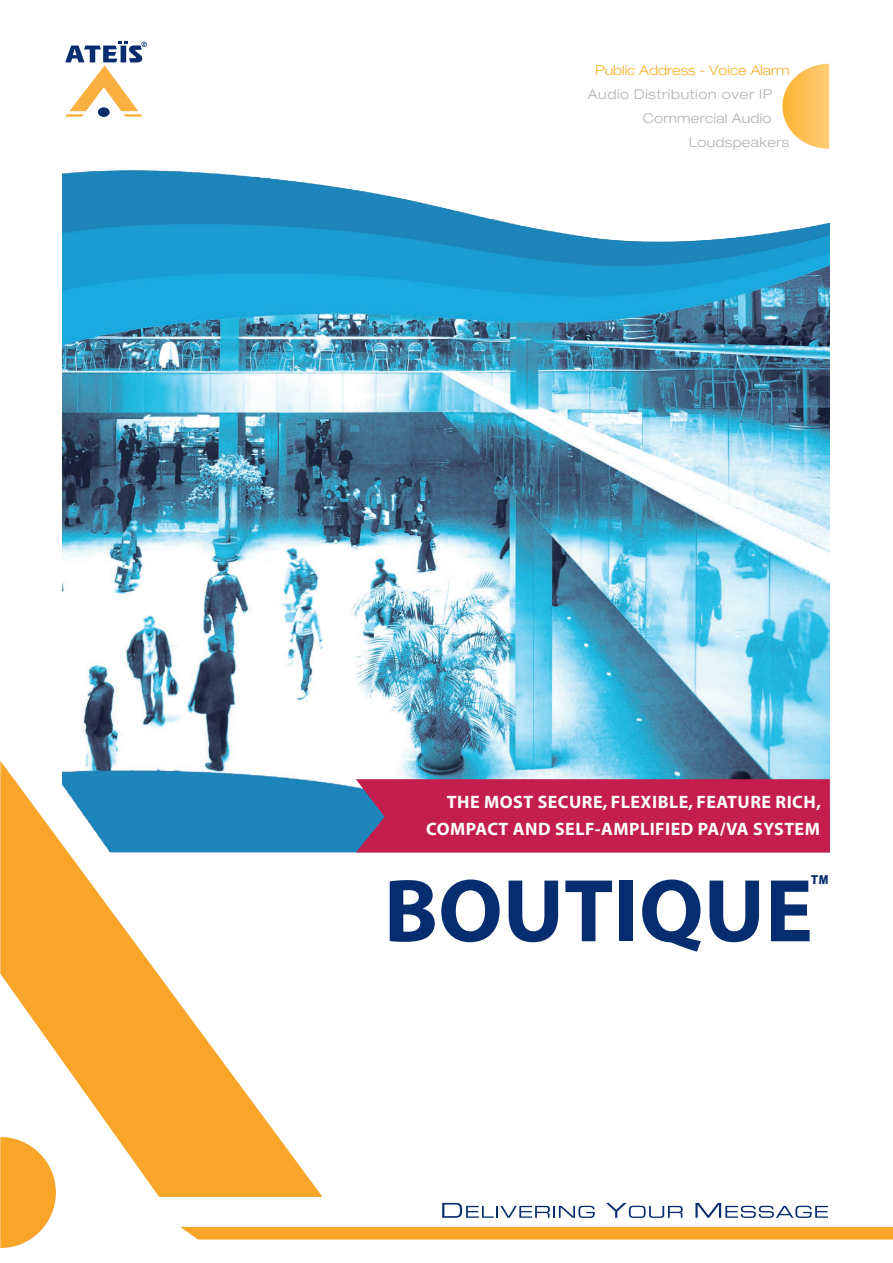
<style>
.page{position:relative;width:893px;height:1263px;background:#fff}
.page>*{position:absolute;margin:0;border:0;box-sizing:border-box;transform-origin:0 0}
.t1{font:700 18px/27px "Myriad";letter-spacing:.025em;color:#fff;text-align:right}
.t2{font:300 expanded 13.5px "Helvetica Neue";letter-spacing:.02em;color:#b2b2b2}
.t3{font:300 expanded 13.5px "Helvetica Neue";color:#fbb12d}
.t4{font:300 expanded 13.5px "Helvetica Neue";letter-spacing:.05em;color:#b2b2b2}
.t5{font:700 13.2px "Eras ITC";color:#052d6f;scale:.8 1}
</style>
<div class="page">
<img style="left:63px;top:170px;width:767px;height:591px">
<svg style="left:65px;top:41px;width:82px;height:76px"></svg>
<svg style="left:782px;top:64px;width:47px;height:85px"></svg>
<svg style="left:56px;top:761px;width:837px;height:478px"></svg>
<svg style="left:0;top:761px;width:56px;height:487px"></svg>
<svg style="left:442px;top:1203px;width:153px;height:15px"></svg>
<svg style="left:606px;top:1203px;width:77px;height:15px"></svg>
<svg style="left:695px;top:1203px;width:133px;height:15px"></svg>
<svg style="left:390px;top:880px;width:45px;height:62px"></svg>
<svg style="left:441px;top:879px;width:59px;height:63px"></svg>
<svg style="left:509px;top:880px;width:49px;height:62px"></svg>
<svg style="left:565px;top:880px;width:47px;height:61px"></svg>
<div style="left:619px;top:880px;width:14px;height:61px;background:#052d6f"></div>
<svg style="left:642px;top:879px;width:59px;height:73px"></svg>
<svg style="left:709px;top:880px;width:50px;height:62px"></svg>
<svg style="left:771px;top:880px;width:39px;height:61px"></svg>
<div style="left:356px;top:779px;width:474px;height:73px;background:#c31e4d"></div>
<p class="t3" style="left:595px;top:62px;width:196px">Public Address - Voice Alarm</p>
<p class="t4" style="left:588px;top:86px;width:186px">Audio Distribution over IP</p>
<p class="t2" style="left:643px;top:110px;width:130px">Commercial Audio</p>
<p class="t2" style="left:689px;top:134px;width:101px">Loudspeakers</p>
<p class="t1" style="left:426px;top:789px;width:396px">THE MOST SECURE, FLEXIBLE, FEATURE RICH,<br>COMPACT AND SELF-AMPLIFIED PA/VA SYSTEM</p>
<p class="t5" style="left:811px;top:872px;width:23px">TM</p>
</div>
